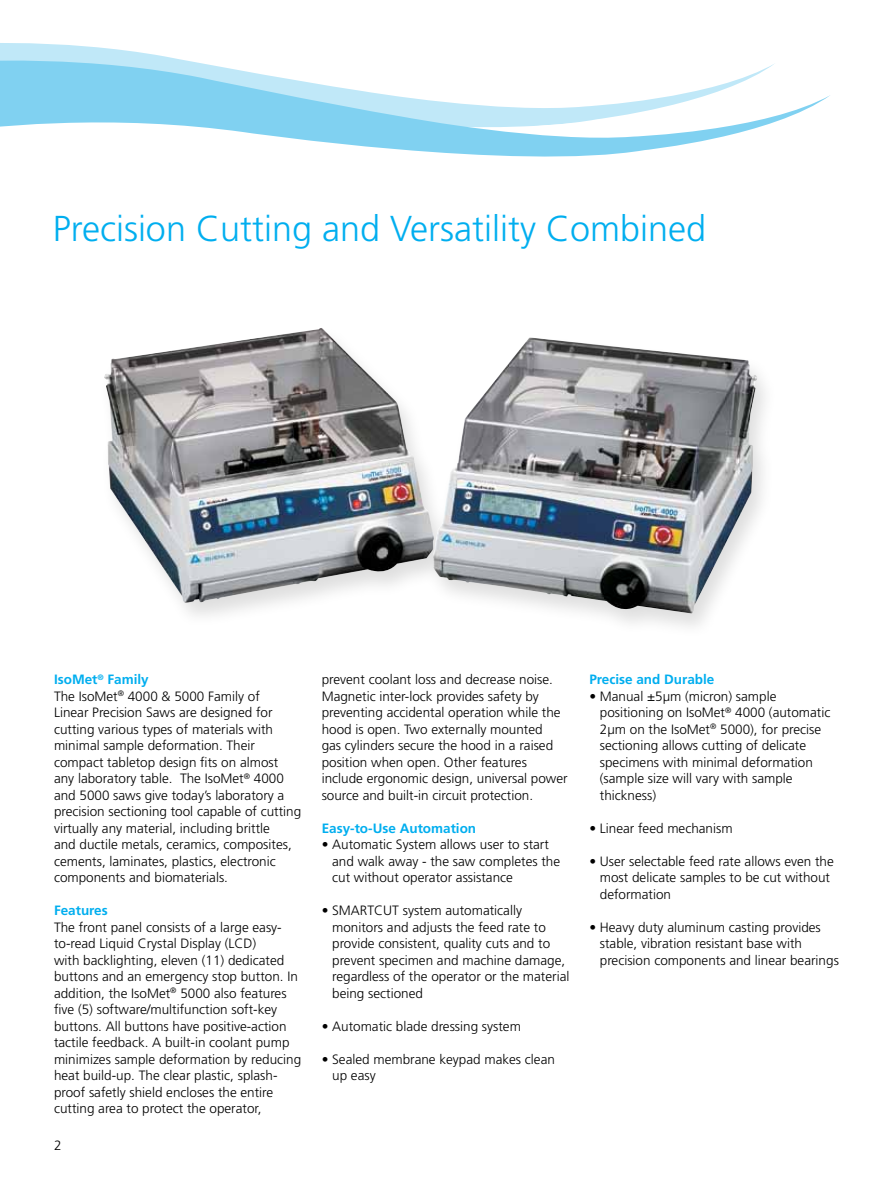
<style>
.page{position:relative;width:893px;height:1191px;background:#fff}
.page>*{position:absolute;margin:0;border:0;box-sizing:border-box;transform-origin:0 0}
.t1{font:300 36px "Frutiger LT Std";color:#00aeef}
.t2{font:300 13.5px/16.5px "Frutiger LT Std";color:#000}
.t3{font:700 13.5px "Frutiger LT Std";color:#00aeef}
.s1{font-weight:700;color:#00aeef}
</style>
<div class="page">
<svg style="left:0;top:43px;width:779px;height:114px"></svg>
<img style="left:104px;top:328px;width:655px;height:287px">
<h1 class="t1" style="left:53px;top:208px;width:655px">Precision Cutting and Versatility Combined</h1>
<p class="t2" style="left:54px;top:671px;width:249px"><span class="s1">IsoMet</span><sup>®</sup> <span class="s1">Family<br></span>The IsoMet<sup>®</sup> 4000 &amp; 5000 Family of<br>Linear Precision Saws are designed for cutting various types of materials with minimal sample deformation. Their compact tabletop design fits on almost any laboratory table. The IsoMet<sup>®</sup> 4000 and 5000 saws give today’s laboratory a precision sectioning tool capable of cutting virtually any material, including brittle<br>and ductile metals, ceramics, composites, cements, laminates, plastics, electronic components and biomaterials.</p>
<p class="t3" style="left:54px;top:902px;width:55px">Features</p>
<p class="t2" style="left:54px;top:919px;width:249px">The front panel consists of a large easy&shy;to-read Liquid Crystal Display (LCD)<br>with backlighting, eleven (11) dedicated buttons and an emergency stop button. In addition, the IsoMet<sup>®</sup> 5000 also features five (5) software/multifunction soft-key buttons. All buttons have positive-action tactile feedback. A built-in coolant pump minimizes sample deformation by reducing heat build-up. The clear plastic, splash&shy;proof safetly shield encloses the entire cutting area to protect the operator,</p>
<p class="t2" style="left:54px;top:1137px;width:9px">2</p>
<p class="t2" style="left:322px;top:671px;width:248px">prevent coolant loss and decrease noise.<br>Magnetic inter-lock provides safety by preventing accidental operation while the hood is open. Two externally mounted<br>gas cylinders secure the hood in a raised position when open. Other features include ergonomic design, universal power source and built-in circuit protection.</p>
<p class="t3" style="left:322px;top:820px;width:156px">Easy-to-Use Automation</p>
<p class="t2" style="left:332px;top:836px;width:230px;text-indent:-11px">• Automatic System allows user to start and walk away - the saw completes the cut without operator assistance</p>
<p class="t2" style="left:332px;top:902px;width:239px;text-indent:-11px">• SMARTCUT system automatically monitors and adjusts the feed rate to provide consistent, quality cuts and to prevent specimen and machine damage, regardless of the operator or the material being sectioned</p>
<p class="t2" style="left:322px;top:1018px;width:201px">• Automatic blade dressing system</p>
<p class="t2" style="left:332px;top:1051px;width:224px;text-indent:-11px">• Sealed membrane keypad makes clean up easy</p>
<p class="t3" style="left:589px;top:671px;width:127px">Precise and Durable</p>
<p class="t2" style="left:600px;top:688px;width:232px;text-indent:-11px">• Manual ±5µm (micron) sample positioning on IsoMet<sup>®</sup> 4000 (automatic<br>2µm on the IsoMet<sup>®</sup> 5000), for precise sectioning allows cutting of delicate specimens with minimal deformation (sample size will vary with sample thickness)</p>
<p class="t2" style="left:589px;top:820px;width:145px">• Linear feed mechanism</p>
<p class="t2" style="left:600px;top:853px;width:236px;text-indent:-11px">• User selectable feed rate allows even the most delicate samples to be cut without deformation</p>
<p class="t2" style="left:600px;top:919px;width:241px;text-indent:-11px">• Heavy duty aluminum casting provides stable, vibration resistant base with precision components and linear bearings</p>
</div>
